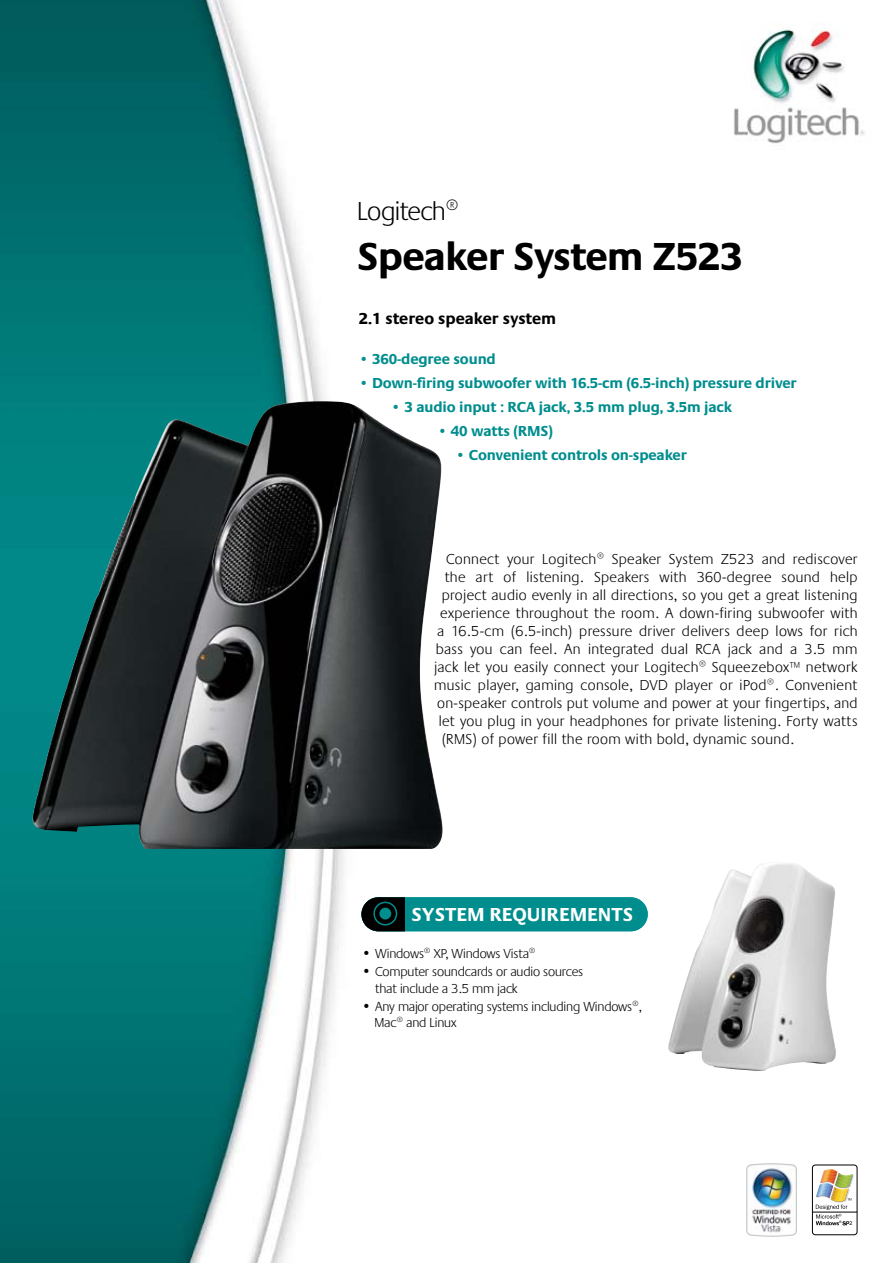
<style>
.page{position:relative;width:893px;height:1263px;background:#fff}
.page>*{position:absolute;margin:0;border:0;box-sizing:border-box;transform-origin:0 0}
.t1{font:700 40.5px "Praxis";letter-spacing:-.02em;color:#000}
.t2{font:300 27px "Praxis";letter-spacing:-.02em;color:#000}
.t3{font:700 19.5px "Praxis CEEF";color:#fff}
.t4{font:700 16.5px "Praxis";color:#000}
.t5{font:300 15px "Praxis";letter-spacing:.025em;color:#000}
.t6{font:700 15px "Praxis";letter-spacing:-.01em;color:#008d8e}
.t7{font:300 13.5px/16.2px "Praxis";letter-spacing:-.01em;color:#000}
.t8{font:6.3px "Courier";color:#000}
.s1{font-size:15px}
</style>
<div class="page">
<img style="left:0;top:0;width:484px;height:1263px">
<img style="left:33px;top:401px;width:404px;height:448px">
<img style="left:734px;top:29px;width:131px;height:115px">
<div style="left:812px;top:1164px;width:45px;height:71px;border:1px solid #000;border-radius:3px"></div>
<hr style="left:812px;top:1212px;width:45px;height:1px;background:#000">
<svg style="left:816px;top:1169px;width:38px;height:56px"></svg>
<img style="left:746px;top:1163px;width:51px;height:74px">
<div style="left:361px;top:897px;width:287px;height:34px;background:#008d8e;border-radius:17px"></div>
<svg style="left:361px;top:897px;width:44px;height:34px"></svg>
<div style="left:373px;top:902px;width:24px;height:23px;border:2px solid #008d8e;border-radius:50%"></div>
<div style="left:379px;top:908px;width:12px;height:11px;background:#008d8e;border-radius:50%"></div>
<img style="left:668px;top:863px;width:168px;height:208px">
<h2 class="t2" style="left:357px;top:197px;width:103px">Logitech®</h2>
<h1 class="t1" style="left:357px;top:234px;width:387px">Speaker System Z523</h1>
<p class="t4" style="left:359px;top:310px;width:199px">2.1 stereo speaker system</p>
<p class="t6" style="left:359px;top:351px;width:139px">• 360-degree sound</p>
<p class="t6" style="left:359px;top:375px;width:440px">• Down-firing subwoofer with 16.5-cm (6.5-inch) pressure driver</p>
<p class="t6" style="left:391px;top:399px;width:343px">• 3 audio input : RCA jack, 3.5 mm plug, 3.5m jack</p>
<p class="t6" style="left:437px;top:423px;width:117px">• 40 watts (RMS)</p>
<p class="t6" style="left:455px;top:447px;width:233px">• Convenient controls on-speaker</p>
<p class="t5" style="left:446px;top:551px;width:413px">Connect your Logitech® Speaker System Z523 and rediscover</p>
<p class="t5" style="left:445px;top:569px;width:414px">the art of listening. Speakers with 360-degree sound help</p>
<p class="t5" style="left:442px;top:587px;width:417px">project audio evenly in all directions, so you get a great listening</p>
<p class="t5" style="left:440px;top:605px;width:419px">experience throughout the room. A down-firing subwoofer with</p>
<p class="t5" style="left:437px;top:623px;width:422px">a 16.5-cm (6.5-inch) pressure driver delivers deep lows for rich</p>
<p class="t5" style="left:436px;top:641px;width:423px">bass you can feel. An integrated dual RCA jack and a 3.5 mm</p>
<p class="t5" style="left:434px;top:659px;width:425px">jack let you easily connect your Logitech® Squeezebox™ network</p>
<p class="t5" style="left:434px;top:677px;width:425px">music player, gaming console, DVD player or iPod®. Convenient</p>
<p class="t5" style="left:437px;top:695px;width:422px">on-speaker controls put volume and power at your fingertips, and</p>
<p class="t5" style="left:439px;top:713px;width:420px">let you plug in your headphones for private listening. Forty watts</p>
<p class="t5" style="left:442px;top:731px;width:354px">(RMS) of power fill the room with bold, dynamic sound.</p>
<h3 class="t3" style="left:412px;top:903px;width:223px">SYSTEM REQUIREMENTS</h3>
<p class="t7" style="left:361px;top:946px;width:176px"><span class="s1">•</span> Windows® XP, Windows Vista®</p>
<p class="t7" style="left:375px;top:964px;width:210px;text-indent:-14px"><span class="s1">•</span> Computer soundcards or audio sources that include a 3.5 mm jack</p>
<p class="t7" style="left:374px;top:998px;width:269px;text-indent:-13px"><span class="s1">•</span> Any major operating systems including Windows®,<br>Mac® and Linux</p>
<p class="t8" style="left:849px;top:1220px;width:5px">2</p>
</div>
